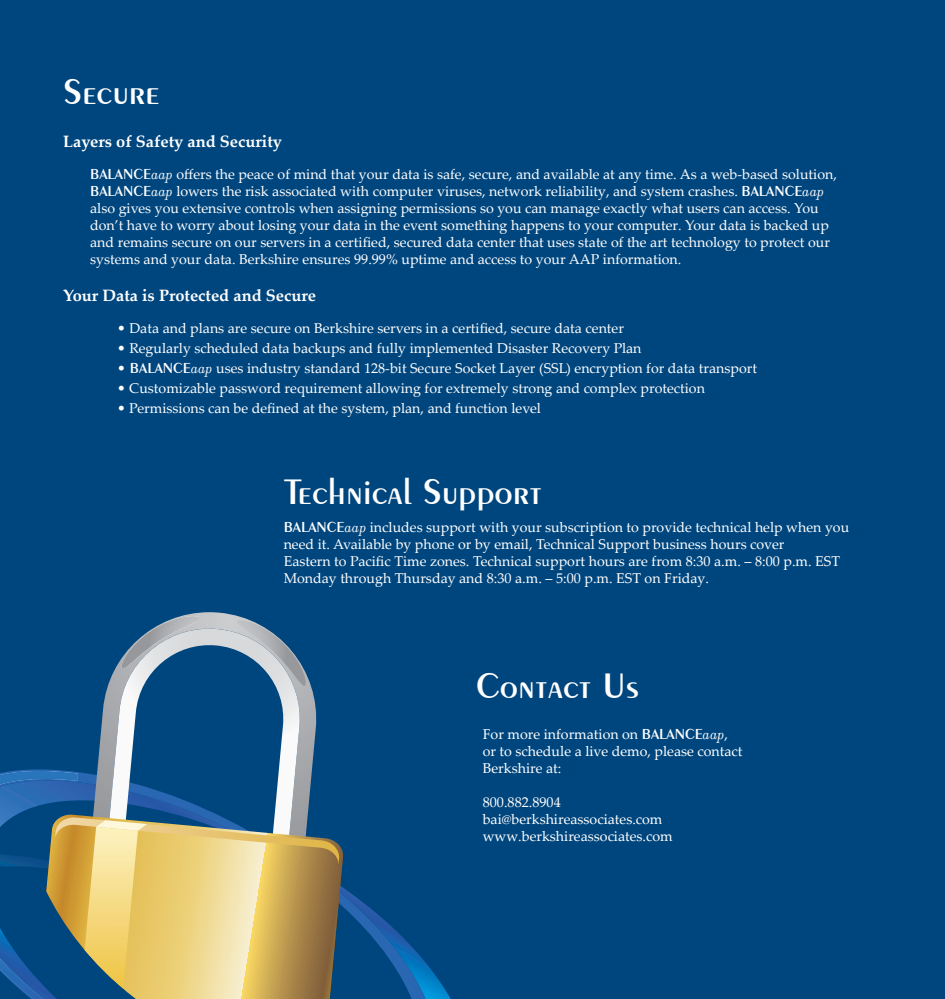
<style>
.page{position:relative;width:945px;height:999px;background:#fff}
.page>*{position:absolute;margin:0;border:0;box-sizing:border-box;transform-origin:0 0}
.t1{font:600 37.35px "Exotic 350 BT";color:#fff}
.t2{font:700 16.5px "Palatino Linotype";color:#fff}
.t3{font:14.25px/17.1px "Palatino Linotype";color:#fff}
.s1{font-family:"Exotic 350 BT";font-weight:600;font-size:15.3px}
.s2{font-family:"Filosofia";font-style:italic;font-size:15.3px}
</style>
<div class="page">
<div style="left:0;top:45px;width:945px;height:954px;background:#00467e"></div>
<div style="left:0;top:0;width:945px;height:54px;background:#00467e"></div>
<svg style="left:0;top:769px;width:89px;height:48px"></svg>
<svg style="left:0;top:771px;width:78px;height:14px"></svg>
<svg style="left:89px;top:612px;width:228px;height:203px"></svg>
<svg style="left:106px;top:629px;width:198px;height:186px"></svg>
<svg style="left:121px;top:616px;width:185px;height:70px"></svg>
<svg style="left:0;top:817px;width:451px;height:182px"></svg>
<h1 class="t1" style="left:63px;top:69px;width:98px">Secure</h1>
<p class="t2" style="left:63px;top:130px;width:220px">Layers of Safety and Security</p>
<p class="t3" style="left:90px;top:165px;width:748px"><span class="s1">BALANCE</span><span class="s2">aap</span> offers the peace of mind that your data is safe, secure, and available at any time. As a web-based solution, <span class="s1">BALANCE</span><span class="s2">aap</span> lowers the risk associated with computer viruses, network reliability, and system crashes. <span class="s1">BALANCE</span><span class="s2">aap </span>also gives you extensive controls when assigning permissions so you can manage exactly what users can access. You don’t have to worry about losing your data in the event something happens to your computer. Your data is backed up and remains secure on our servers in a certified, secured data center that uses state of the art technology to protect our systems and your data. Berkshire ensures 99.99% uptime and access to your AAP information.</p>
<p class="t2" style="left:63px;top:284px;width:254px">Your Data is Protected and Secure</p>
<p class="t3" style="left:117px;top:319px;width:508px">• Data and plans are secure on Berkshire servers in a certified, secure data center</p>
<p class="t3" style="left:117px;top:339px;width:526px">• Regularly scheduled data backups and fully implemented Disaster Recovery Plan</p>
<p class="t3" style="left:117px;top:359px;width:641px">• <span class="s1">BALANCE</span><span class="s2">aap</span> uses industry standard 128-bit Secure Socket Layer (SSL) encryption for data transport</p>
<p class="t3" style="left:117px;top:379px;width:589px">• Customizable password requirement allowing for extremely strong and complex protection</p>
<p class="t3" style="left:117px;top:399px;width:425px">• Permissions can be defined at the system, plan, and function level</p>
<h1 class="t1" style="left:284px;top:470px;width:260px">Technical Support</h1>
<p class="t3" style="left:284px;top:518px;width:567px"><span class="s1">BALANCE</span><span class="s2">aap</span> includes support with your subscription to provide technical help when you need it. Available by phone or by email, Technical Support business hours cover<br>Eastern to Pacific Time zones. Technical support hours are from 8:30 a.m. – 8:00 p.m. EST Monday through Thursday and 8:30 a.m. – 5:00 p.m. EST on Friday.</p>
<h1 class="t1" style="left:476px;top:663px;width:165px">Contact Us</h1>
<p class="t3" style="left:483px;top:725px;width:261px">For more information on <span class="s1">BALANCE</span><span class="s2">aap</span>, or to schedule a live demo, please contact<br>Berkshire at:</p>
<p class="t3" style="left:483px;top:793px;width:192px">800.882.8904 bai@berkshireassociates.com www.berkshireassociates.com</p>
</div>
